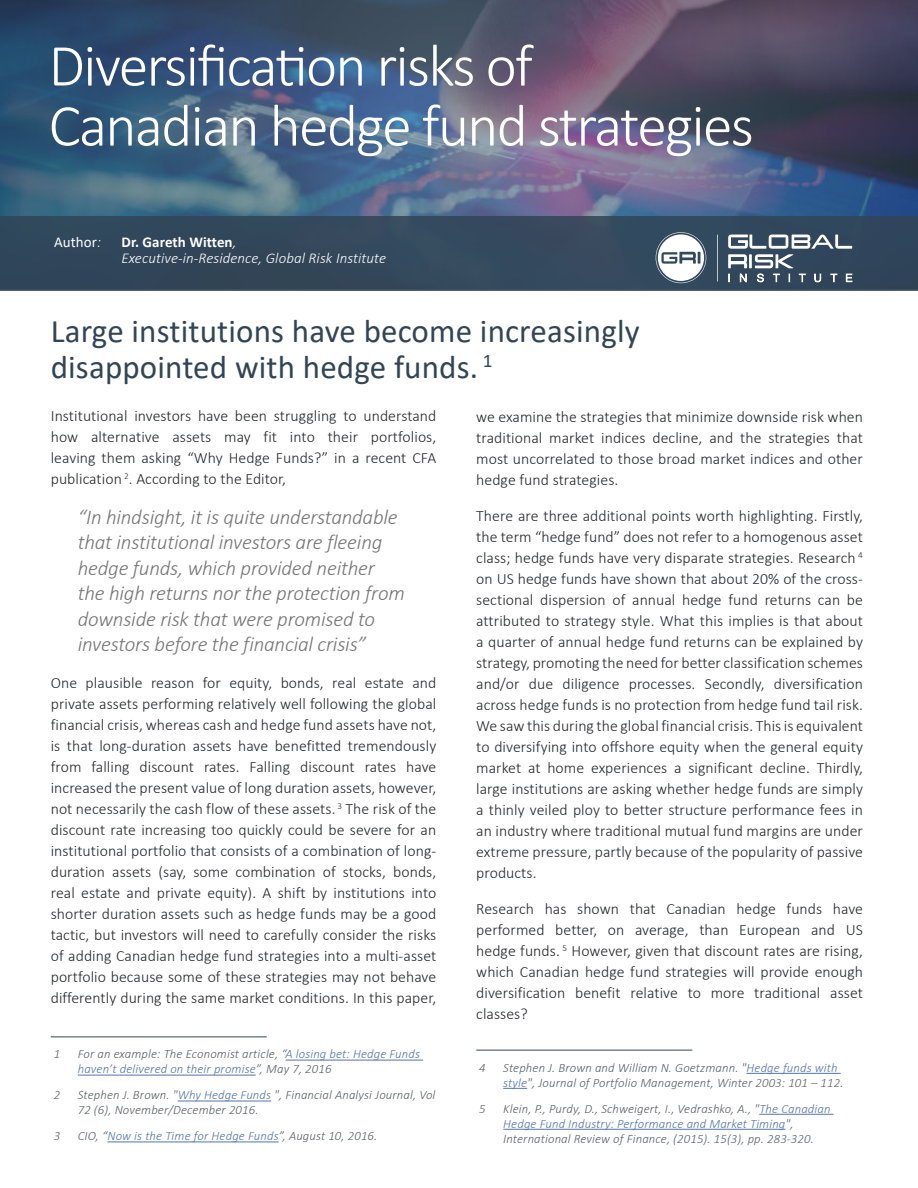
<style>
.page{position:relative;width:918px;height:1188px;background:#fff}
.page>*{position:absolute;margin:0;border:0;box-sizing:border-box;transform-origin:0 0}
.t1{font:300 60px/60px "Calibri";letter-spacing:-.03em;color:#fff}
.t2{font:33px/36px "Calibri";letter-spacing:.005em;color:#324556}
.t3{font:italic 300 21px/25.5px "Calibri";letter-spacing:-.01em;color:#757575}
.t4{font:300 15.75px/21px "Calibri";letter-spacing:.005em;color:#242629;text-align:justify}
.t5{font:italic 300 15px/16.5px "Calibri";letter-spacing:.005em;color:#fff}
.t6{font:15px "Calibri";letter-spacing:.005em;color:#fff}
.t7{font:italic 300 12.75px/15px "Calibri";letter-spacing:.01em;color:#5b6063}
.t8{font:italic 300 12.75px/15px "Calibri";letter-spacing:.01em;color:#5275ab}
.s1{font-weight:300;font-style:italic}
.s2{font-weight:700;font-style:normal}
.s3{color:#5b6063}
.s4{color:#5275ab}
</style>
<div class="page">
<img style="left:0;top:0;width:918px;height:216px">
<div style="left:0;top:216px;width:918px;height:74px;background:#324556"></div>
<svg style="left:740px;top:274px;width:6px;height:8px"></svg>
<svg style="left:757px;top:274px;width:7px;height:8px"></svg>
<svg style="left:773px;top:274px;width:6px;height:8px"></svg>
<svg style="left:799px;top:274px;width:6px;height:8px"></svg>
<svg style="left:815px;top:274px;width:6px;height:8px"></svg>
<svg style="left:831px;top:274px;width:6px;height:8px"></svg>
<svg style="left:846px;top:274px;width:6px;height:8px"></svg>
<svg style="left:717px;top:235px;width:1px;height:47px"></svg>
<svg style="left:656px;top:232px;width:50px;height:51px"></svg>
<svg style="left:728px;top:235px;width:124px;height:33px"></svg>
<hr style="left:51px;top:1037px;width:216px;height:1px;background:#324556">
<hr style="left:286px;top:1060px;width:137px;height:1px;background:#5275ab">
<hr style="left:78px;top:1075px;width:178px;height:1px;background:#5275ab">
<hr style="left:178px;top:1101px;width:93px;height:1px;background:#5275ab">
<hr style="left:107px;top:1142px;width:172px;height:1px;background:#5275ab">
<hr style="left:476px;top:1050px;width:216px;height:1px;background:#324556">
<hr style="left:747px;top:1073px;width:94px;height:1px;background:#5275ab">
<svg style="left:503px;top:1088px;width:24px;height:1px"></svg>
<hr style="left:759px;top:1114px;width:75px;height:1px;background:#5275ab">
<hr style="left:503px;top:1129px;width:283px;height:1px;background:#5275ab">
<h1 class="t1" style="left:49px;top:35px;width:707px">Diversification risks of<br>Canadian hedge fund strategies</h1>
<p class="t6" style="left:54px;top:231px;width:48px">Author<span class="s1">:</span></p>
<p class="t5" style="left:122px;top:233px;width:266px"><span class="s2">Dr. Gareth Witten</span>,<br>Executive-in-Residence, Global Risk Institute</p>
<h2 class="t2" style="left:51px;top:312px;width:591px">Large institutions have become increasingly disappointed with hedge funds. <sup>1</sup></h2>
<p class="t4" style="left:51px;top:405px;width:387px">Institutional investors have been struggling to understand how alternative assets may fit into their portfolios, leaving them asking “Why Hedge Funds?” in a recent CFA publication <sup>2</sup>. According to the Editor,</p>
<p class="t3" style="left:78px;top:504px;width:329px">“In hindsight, it is quite understandable that institutional investors are fleeing hedge funds, which provided neither the high returns nor the protection from downside risk that were promised to investors before the financial crisis”</p>
<p class="t4" style="left:51px;top:672px;width:387px">One plausible reason for equity, bonds, real estate and private assets performing relatively well following the global financial crisis, whereas cash and hedge fund assets have not, is that long-duration assets have benefitted tremendously from falling discount rates. Falling discount rates have increased the present value of long duration assets, however, not necessarily the cash flow of these assets. <sup>3</sup> The risk of the discount rate increasing too quickly could be severe for an institutional portfolio that consists of a combination of long&shy;duration assets (say, some combination of stocks, bonds, real estate and private equity). A shift by institutions into shorter duration assets such as hedge funds may be a good tactic, but investors will need to carefully consider the risks of adding Canadian hedge fund strategies into a multi-asset portfolio because some of these strategies may not behave differently during the same market conditions. In this paper,</p>
<p class="t4" style="left:476px;top:406px;width:388px">we examine the strategies that minimize downside risk when traditional market indices decline, and the strategies that most uncorrelated to those broad market indices and other hedge fund strategies.</p>
<p class="t4" style="left:476px;top:505px;width:388px">There are three additional points worth highlighting. Firstly, the term “hedge fund” does not refer to a homogenous asset class; hedge funds have very disparate strategies. Research <sup>4 </sup>on US hedge funds have shown that about 20% of the cross&shy;sectional dispersion of annual hedge fund returns can be attributed to strategy style. What this implies is that about a quarter of annual hedge fund returns can be explained by strategy, promoting the need for better classification schemes and/or due diligence processes. Secondly, diversification across hedge funds is no protection from hedge fund tail risk.<br>We saw this during the global financial crisis. This is equivalent to diversifying into offshore equity when the general equity market at home experiences a significant decline. Thirdly, large institutions are asking whether hedge funds are simply a thinly veiled ploy to better structure performance fees in an industry where traditional mutual fund margins are under extreme pressure, partly because of the popularity of passive products.</p>
<p class="t4" style="left:476px;top:898px;width:388px">Research has shown that Canadian hedge funds have performed better, on average, than European and US hedge funds. <sup>5</sup> However, given that discount rates are rising, which Canadian hedge fund strategies will provide enough diversification benefit relative to more traditional asset classes?</p>
<p class="t7" style="left:54px;top:1047px;width:8px">1</p>
<p class="t8" style="left:78px;top:1047px;width:344px"><span class="s3">For an example: The Economist article, “</span>A losing bet: Hedge Funds haven’t delivered on their promise<span class="s3">”, May 7, 2016</span></p>
<p class="t7" style="left:54px;top:1088px;width:8px">2</p>
<p class="t7" style="left:78px;top:1088px;width:359px">Stephen J. Brown. "<span class="s4">Why Hedge Funds</span> ", Financial Analysi Journal, Vol<br>72 (6), November/December 2016.</p>
<p class="t7" style="left:54px;top:1128px;width:8px">3</p>
<p class="t8" style="left:78px;top:1128px;width:301px"><span class="s3">CIO, “</span>Now is the Time for Hedge Funds<span class="s3">”, August 10, 2016.</span></p>
<p class="t7" style="left:479px;top:1060px;width:8px">4</p>
<p class="t7" style="left:503px;top:1060px;width:342px">Stephen J. Brown and William N. Goetzmann. "<span class="s4">Hedge funds with style</span>", Journal of Portfolio Management, Winter 2003: 101 – 112.</p>
<p class="t7" style="left:479px;top:1101px;width:8px">5</p>
<p class="t7" style="left:503px;top:1101px;width:329px">Klein, P., Purdy, D., Schweigert, I., Vedrashko, A., "<span class="s4">The Canadian<br>Hedge Fund Industry: Performance and Market Timing</span>",<br>International Review of Finance, (2015). 15(3), pp. 283-320.</p>
</div>
